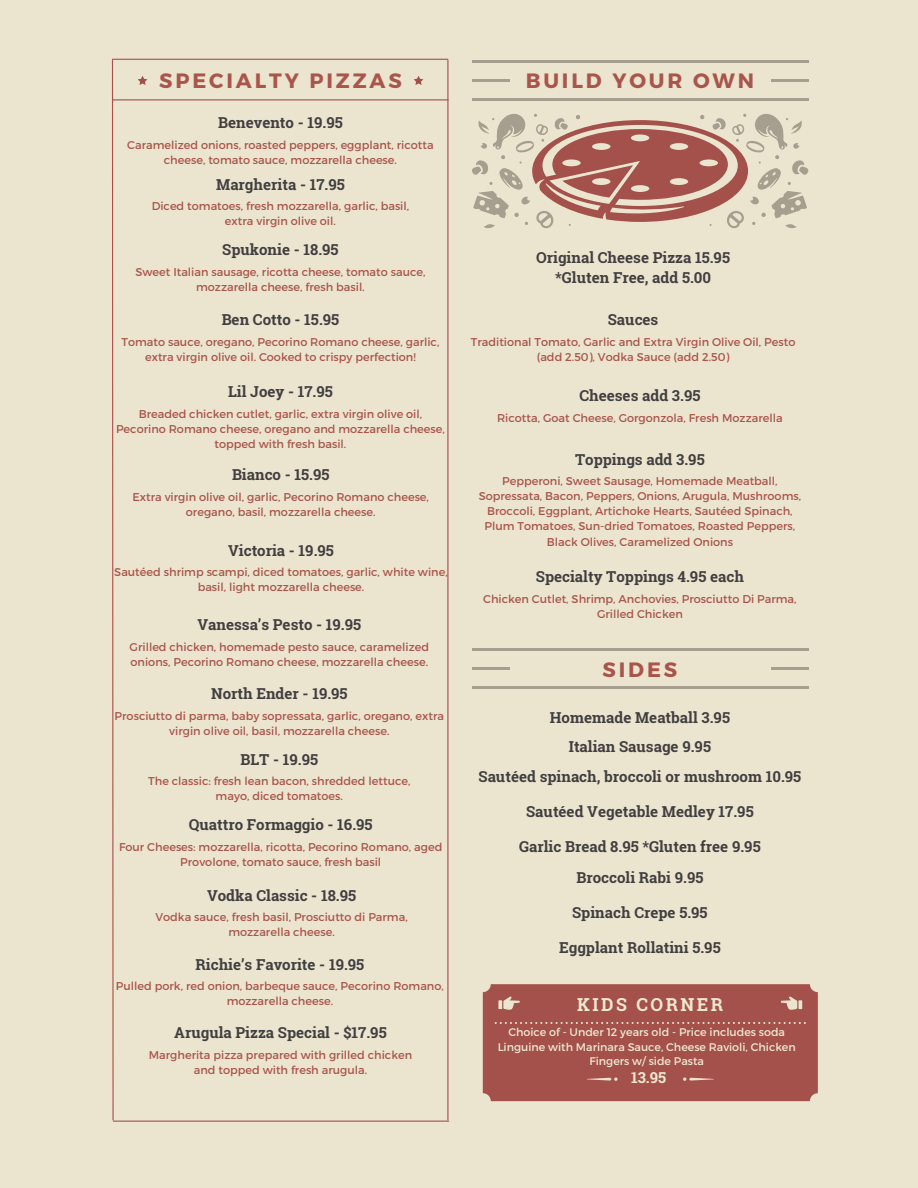
<style>
.page{position:relative;width:918px;height:1188px;background:#ebe5d0}
.page>*{position:absolute;margin:0;border:0;box-sizing:border-box;transform-origin:0 0}
.t1{font:700 20.7px "Montserrat";letter-spacing:.14em;color:#aa554c}
.t2{font:700 17.85px "Roboto Slab";letter-spacing:.14em;color:#efe8d1}
.t3{font:700 15.15px/30.6px "Roboto Slab";color:#413f40;text-align:center}
.t4{font:700 15.15px "Roboto Slab";color:#efe8d1}
.t5{font:11.25px/15px "Montserrat";color:#aa554c;text-align:center}
.t6{font:11.1px/14.7px "Montserrat";color:#efe8d1;text-align:center}
</style>
<div class="page">
<svg style="left:472px;top:114px;width:336px;height:114px"></svg>
<hr style="left:472px;top:668px;width:37px;height:2px;background:#a69e8e">
<hr style="left:771px;top:668px;width:37px;height:2px;background:#a69e8e">
<hr style="left:472px;top:649px;width:336px;height:2px;background:#a69e8e">
<hr style="left:472px;top:687px;width:336px;height:2px;background:#a69e8e">
<hr style="left:472px;top:80px;width:37px;height:2px;background:#a69e8e">
<hr style="left:771px;top:80px;width:37px;height:2px;background:#a69e8e">
<hr style="left:472px;top:60px;width:336px;height:2px;background:#a69e8e">
<hr style="left:472px;top:99px;width:336px;height:2px;background:#a69e8e">
<hr style="left:447px;top:60px;width:1px;height:1060px;background:#a4514b">
<hr style="left:113px;top:99px;width:335px;height:1px;background:#a4514b">
<svg style="left:111px;top:60px;width:3px;height:1061px"></svg>
<svg style="left:138px;top:76px;width:9px;height:9px"></svg>
<hr style="left:112px;top:59px;width:336px;height:1px;background:#a4514b">
<svg style="left:414px;top:76px;width:9px;height:9px"></svg>
<hr style="left:113px;top:1121px;width:336px;height:1px;background:#a4514b">
<div style="left:483px;top:984px;width:335px;height:117px;background:#a4514b"></div>
<h1 class="t1" style="left:159px;top:68px;width:244px">SPECIALTY PIZZAS</h1>
<h3 class="t3" style="left:218px;top:107px;width:126px">Benevento - 19.95</h3>
<p class="t5" style="left:127px;top:137px;width:308px">Caramelized onions, roasted peppers, eggplant, ricotta cheese, tomato sauce, mozzarella cheese.</p>
<h3 class="t3" style="left:216px;top:169px;width:130px">Margherita - 17.95</h3>
<p class="t5" style="left:152px;top:199px;width:259px">Diced tomatoes, fresh mozzarella, garlic, basil, extra virgin olive oil.</p>
<h3 class="t3" style="left:222px;top:234px;width:118px">Spukonie - 18.95</h3>
<p class="t5" style="left:135px;top:264px;width:292px">Sweet Italian sausage, ricotta cheese, tomato sauce, mozzarella cheese, fresh basil.</p>
<h3 class="t3" style="left:222px;top:304px;width:119px">Ben Cotto - 15.95</h3>
<p class="t5" style="left:122px;top:334px;width:319px">Tomato sauce, oregano, Pecorino Romano cheese, garlic, extra virgin olive oil. Cooked to crispy perfection!</p>
<h3 class="t3" style="left:228px;top:376px;width:106px">Lil Joey - 17.95</h3>
<p class="t5" style="left:116px;top:406px;width:330px">Breaded chicken cutlet, garlic, extra virgin olive oil,<br>Pecorino Romano cheese, oregano and mozzarella cheese, topped with fresh basil.</p>
<h3 class="t3" style="left:232px;top:459px;width:99px">Bianco - 15.95</h3>
<p class="t5" style="left:133px;top:490px;width:298px">Extra virgin olive oil, garlic, Pecorino Romano cheese, oregano, basil, mozzarella cheese.</p>
<h3 class="t3" style="left:228px;top:535px;width:107px">Victoria - 19.95</h3>
<p class="t5" style="left:114px;top:565px;width:335px">Sautéed shrimp scampi, diced tomatoes, garlic, white wine, basil, light mozzarella cheese.</p>
<h3 class="t3" style="left:197px;top:609px;width:165px">Vanessa’s Pesto - 19.95</h3>
<p class="t5" style="left:130px;top:639px;width:301px;text-align:left">Grilled chicken, homemade pesto sauce, caramelized onions, Pecorino Romano cheese, mozzarella cheese.</p>
<h3 class="t3" style="left:211px;top:678px;width:138px">North Ender - 19.95</h3>
<p class="t5" style="left:115px;top:708px;width:331px">Prosciutto di parma, baby sopressata, garlic, oregano, extra virgin olive oil, basil, mozzarella cheese.</p>
<h3 class="t3" style="left:241px;top:744px;width:79px">BLT - 19.95</h3>
<p class="t5" style="left:148px;top:774px;width:264px">The classic: fresh lean bacon, shredded lettuce, mayo, diced tomatoes.</p>
<h3 class="t3" style="left:189px;top:809px;width:185px">Quattro Formaggio - 16.95</h3>
<p class="t5" style="left:119px;top:839px;width:325px">Four Cheeses: mozzarella, ricotta, Pecorino Romano, aged<br>Provolone, tomato sauce, fresh basil</p>
<h3 class="t3" style="left:207px;top:880px;width:151px">Vodka Classic - 18.95</h3>
<p class="t5" style="left:155px;top:910px;width:254px">Vodka sauce, fresh basil, Prosciutto di Parma, mozzarella cheese.</p>
<h3 class="t3" style="left:195px;top:949px;width:170px">Richie’s Favorite - 19.95</h3>
<p class="t5" style="left:116px;top:979px;width:330px">Pulled pork, red onion, barbeque sauce, Pecorino Romano, mozzarella cheese.</p>
<h3 class="t3" style="left:174px;top:1017px;width:214px">Arugula Pizza Special - $17.95</h3>
<p class="t5" style="left:149px;top:1047px;width:265px">Margherita pizza prepared with grilled chicken and topped with fresh arugula.</p>
<h1 class="t1" style="left:526px;top:68px;width:230px">BUILD YOUR OWN</h1>
<h3 class="t3" style="left:536px;top:247px;width:195px;line-height:20.1px">Original Cheese Pizza 15.95 *Gluten Free, add 5.00</h3>
<h3 class="t3" style="left:608px;top:304px;width:52px">Sauces</h3>
<p class="t5" style="left:471px;top:334px;width:326px">Traditional Tomato, Garlic and Extra Virgin Olive Oil, Pesto (add 2.50), Vodka Sauce (add 2.50)</p>
<h3 class="t3" style="left:579px;top:380px;width:123px">Cheeses add 3.95</h3>
<p class="t5" style="left:497px;top:411px;width:287px">Ricotta, Goat Cheese, Gorgonzola, Fresh Mozzarella</p>
<h3 class="t3" style="left:575px;top:444px;width:131px">Toppings add 3.95</h3>
<p class="t5" style="left:479px;top:474px;width:324px">Pepperoni, Sweet Sausage, Homemade Meatball, Sopressata, Bacon, Peppers, Onions, Arugula, Mushrooms, Broccoli, Eggplant, Artichoke Hearts, Sautéed Spinach, Plum Tomatoes, Sun-dried Tomatoes, Roasted Peppers, Black Olives, Caramelized Onions</p>
<h3 class="t3" style="left:536px;top:561px;width:210px">Specialty Toppings 4.95 each</h3>
<p class="t5" style="left:483px;top:591px;width:315px">Chicken Cutlet, Shrimp, Anchovies, Prosciutto Di Parma,<br>Grilled Chicken</p>
<h1 class="t1" style="left:603px;top:656px;width:76px">SIDES</h1>
<h3 class="t3" style="left:550px;top:702px;width:182px">Homemade Meatball 3.95</h3>
<h3 class="t3" style="left:479px;top:731px;width:324px">Italian Sausage 9.95<br>Sautéed spinach, broccoli or mushroom 10.95</h3>
<h3 class="t3" style="left:526px;top:796px;width:229px">Sautéed Vegetable Medley 17.95</h3>
<h3 class="t3" style="left:519px;top:831px;width:243px">Garlic Bread 8.95 *Gluten free 9.95<br>Broccoli Rabi 9.95</h3>
<h3 class="t3" style="left:572px;top:898px;width:137px">Spinach Crepe 5.95</h3>
<h3 class="t3" style="left:559px;top:932px;width:163px">Eggplant Rollatini 5.95</h3>
<h2 class="t2" style="left:577px;top:992px;width:148px">KIDS CORNER</h2>
<p class="t6" style="left:498px;top:1025px;width:300px">Choice of - Under 12 years old - Price includes soda<br>Linguine with Marinara Sauce, Cheese Ravioli, Chicken<br>Fingers w/ side Pasta</p>
<h3 class="t4" style="left:631px;top:1068px;width:37px">13.95</h3>
</div>
